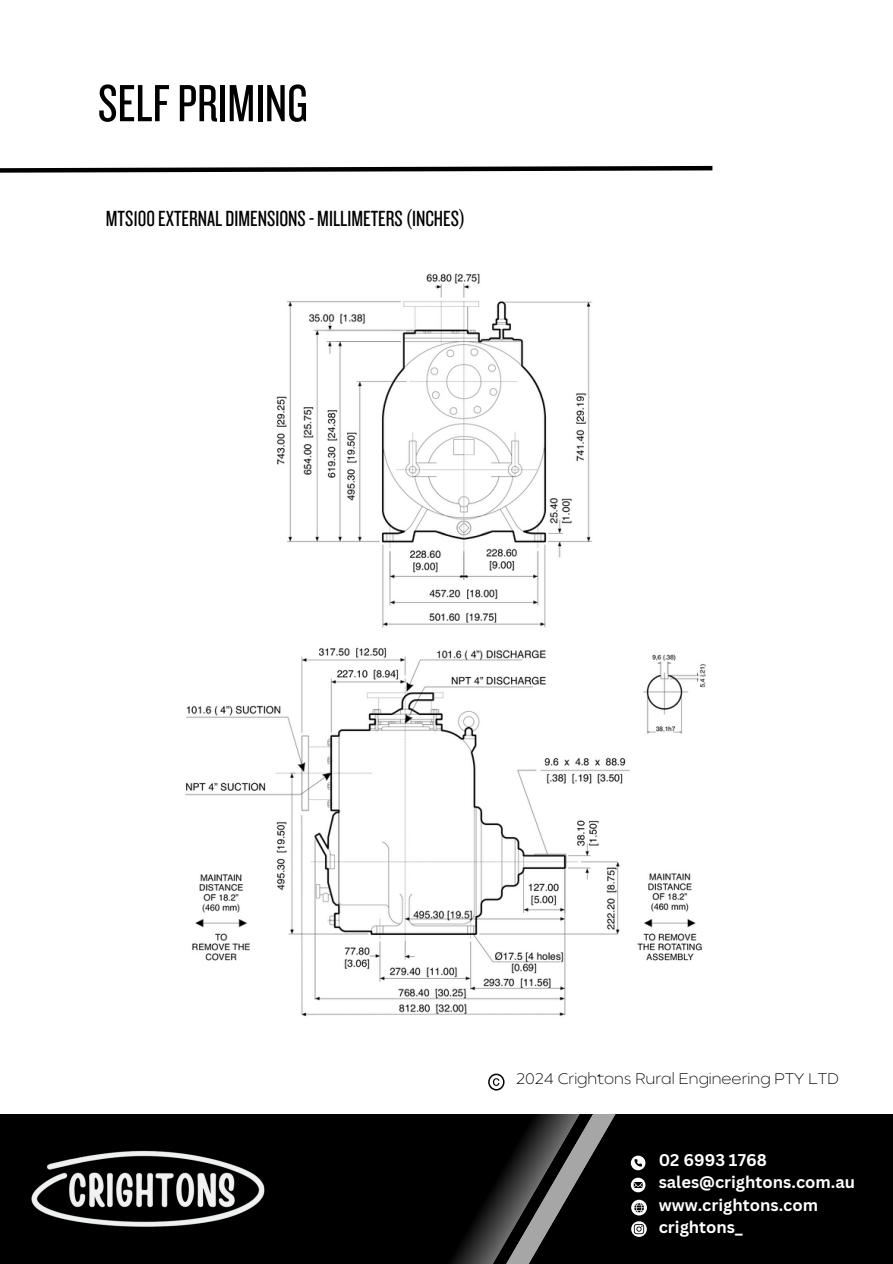
<style>
.page{position:relative;width:893px;height:1264px;background:#fff}
.page>*{position:absolute;margin:0;border:0;box-sizing:border-box;transform-origin:0 0}
.t1{font:54.3px "Knockout 28";color:#000}
.t2{font:22.8px "Knockout 28";color:#000}
.t3{font:700 16.5px/22.5px "Canva Sans";color:#fff}
.t4{font:200 15.3px "Balgin";color:#000}
</style>
<div class="page">
<div style="left:0;top:1103px;width:892px;height:160px;background:#000"></div>
<img style="left:31px;top:1150px;width:233px;height:75px">
<div style="left:0;top:984px;width:892px;height:129px;background:#fff"></div>
<svg style="left:0;top:165px;width:713px;height:8px"></svg>
<svg style="left:435px;top:1073px;width:212px;height:190px"></svg>
<img style="left:185px;top:273px;width:521px;height:744px">
<p class="t1" style="left:98px;top:69px;width:211px">SELFPRIMING</p>
<p class="t2" style="left:106px;top:204px;width:361px">MTS100EXTERNALDIMENSIONS- MILLIMETERS(INCHES)</p>
<p class="t4" style="left:516px;top:1072px;width:324px">2024 Crightons Rural Engineering PTY LTD</p>
<h2 class="t3" style="left:658px;top:1147px;width:198px">02 6993 1768 sales@crightons.com.au www.crightons.com crightons_</h2>
</div>
